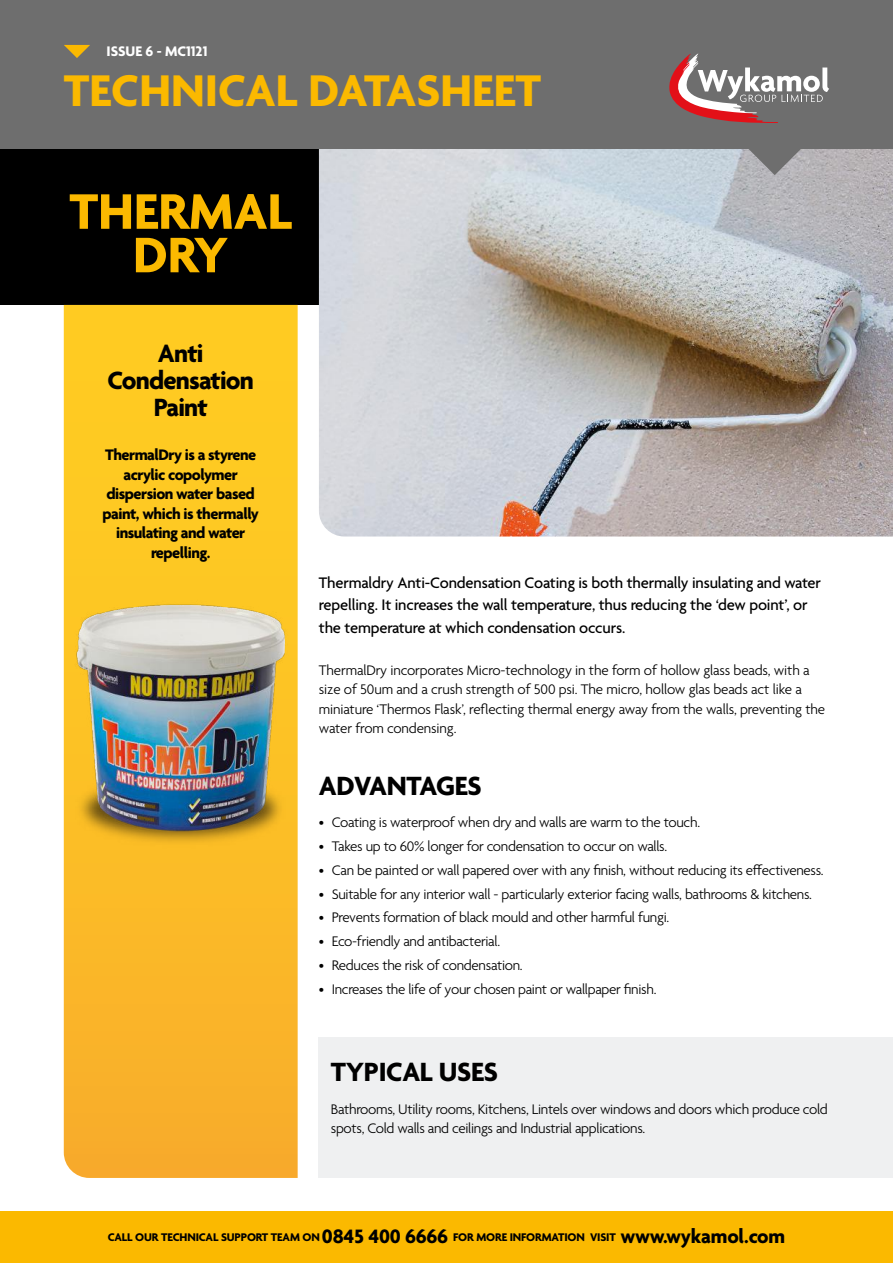
<style>
.page{position:relative;width:893px;height:1263px;background:#fff}
.page>*{position:absolute;margin:0;border:0;box-sizing:border-box;transform-origin:0 0}
.t1{font:700 54px/43.5px "Agenda";color:#fbb900;text-align:center}
.t2{font:700 48px "Agenda";color:#fbb900}
.t3{font:700 28.5px "Agenda";letter-spacing:-.01em;color:#000}
.t4{font:700 27px/27px "Agenda";letter-spacing:-.03em;color:#000;text-align:center}
.t5{font:500 16.5px/22.5px "Agenda";letter-spacing:-.01em;color:#000}
.t6{font:700 16.5px/19.5px "Agenda";letter-spacing:-.03em;color:#000;text-align:center}
.t7{font:300 15px/19.5px "Agenda";letter-spacing:-.02em;color:#000}
.t8{font:700 15px "Agenda";color:#fff}
.t9{font:700 12px "Agenda";letter-spacing:-.01em;color:#000}
.s1{font-size:21px}
</style>
<div class="page">
<div style="left:0;top:149px;width:893px;height:156px;background:#000"></div>
<img style="left:319px;top:149px;width:574px;height:387px">
<div style="left:319px;top:1037px;width:574px;height:141px;background:#eff0f1"></div>
<div style="left:0;top:1212px;width:893px;height:51px;background:#fbb900"></div>
<div style="left:0;top:0;width:893px;height:149px;background:#6e6e6e"></div>
<svg style="left:64px;top:45px;width:26px;height:13px"></svg>
<svg style="left:64px;top:305px;width:234px;height:873px;background:#fbbe26"></svg>
<img style="left:64px;top:594px;width:234px;height:258px">
<svg style="left:669px;top:54px;width:160px;height:121px"></svg>
<p class="t8" style="left:107px;top:43px;width:102px">ISSUE 6 - MC1121</p>
<h2 class="t2" style="left:64px;top:65px;width:479px">TECHNICAL DATASHEET</h2>
<h1 class="t1" style="left:69px;top:193px;width:224px">THERMAL<br>DRY</h1>
<h3 class="t4" style="left:107px;top:341px;width:148px">Anti<br>Condensation<br>Paint</h3>
<p class="t6" style="left:103px;top:446px;width:158px">ThermalDry is a styrene acrylic copolymer dispersion water based paint, which is thermally insulating and water repelling.</p>
<p class="t5" style="left:319px;top:572px;width:504px">Thermaldry Anti-Condensation Coating is both thermally insulating and water repelling. It increases the wall temperature, thus reducing the ‘dew point’, or the temperature at which condensation occurs.</p>
<p class="t7" style="left:319px;top:661px;width:508px">ThermalDry incorporates Micro-technology in the form of hollow glass beads, with a size of 50um and a crush strength of 500 psi. The micro, hollow glas beads act like a miniature ‘Thermos Flask’, reflecting thermal energy away from the walls, preventing the water from condensing.</p>
<h3 class="t3" style="left:319px;top:770px;width:164px">ADVANTAGES</h3>
<p class="t7" style="left:319px;top:814px;width:383px">• Coating is waterproof when dry and walls are warm to the touch.</p>
<p class="t7" style="left:319px;top:837px;width:350px">• Takes up to 60% longer for condensation to occur on walls.</p>
<p class="t7" style="left:319px;top:861px;width:506px">• Can be painted or wall papered over with any finish, without reducing its effectiveness.</p>
<p class="t7" style="left:319px;top:885px;width:495px">• Suitable for any interior wall - particularly exterior facing walls, bathrooms &amp; kitchens.</p>
<p class="t7" style="left:319px;top:909px;width:352px">• Prevents formation of black mould and other harmful fungi.</p>
<p class="t7" style="left:319px;top:932px;width:183px">• Eco-friendly and antibacterial.</p>
<p class="t7" style="left:319px;top:956px;width:205px">• Reduces the risk of condensation.</p>
<p class="t7" style="left:319px;top:980px;width:339px">• Increases the life of your chosen paint or wallpaper finish.</p>
<h3 class="t3" style="left:331px;top:1057px;width:169px">TYPICAL USES</h3>
<p class="t7" style="left:331px;top:1100px;width:498px">Bathrooms, Utility rooms, Kitchens, Lintels over windows and doors which produce cold spots, Cold walls and ceilings and Industrial applications.</p>
<p class="t9" style="left:108px;top:1230px;width:679px">CALL OUR TECHNICAL SUPPORT TEAM ON <span class="s1">0845 400 6666</span> FOR MORE INFORMATION VISIT <span class="s1">www.wykamol.com</span></p>
</div>
